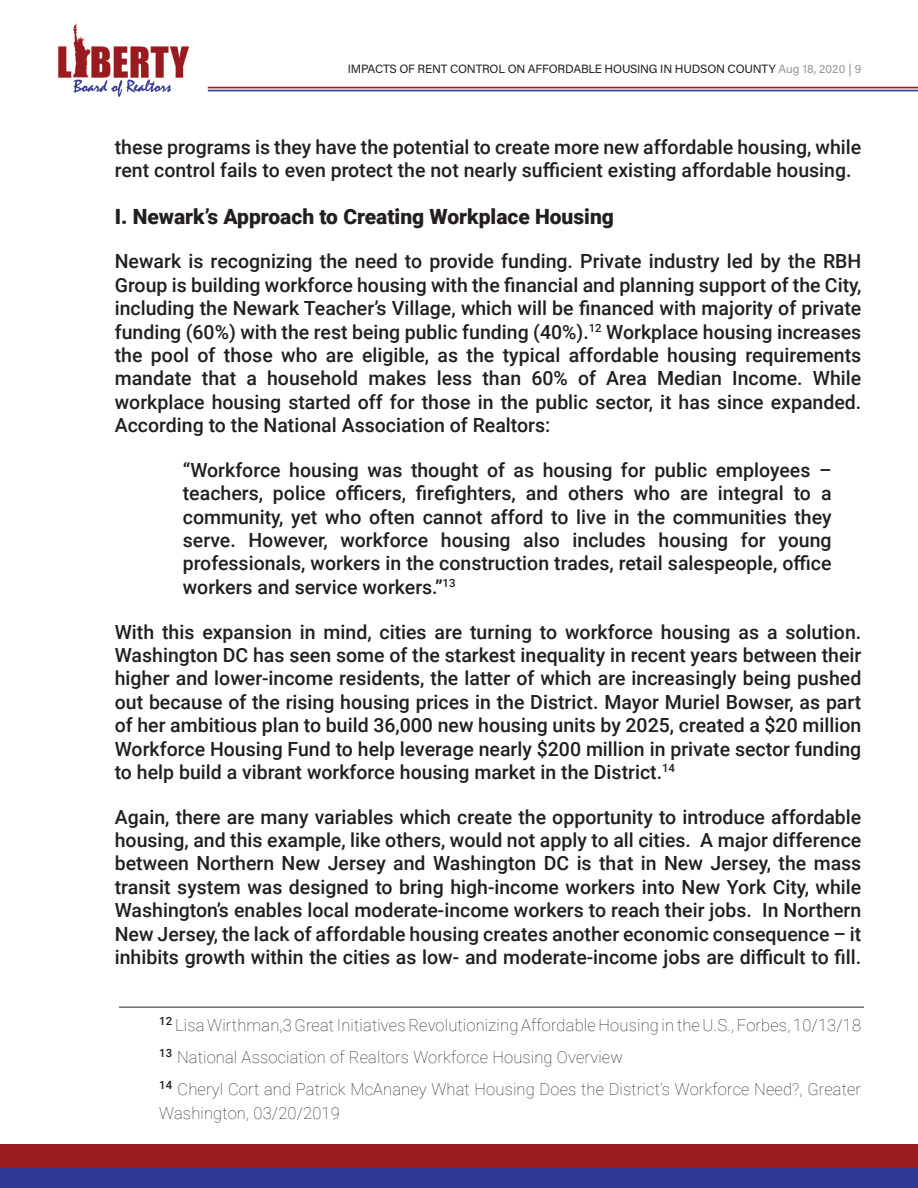
<style>
.page{position:relative;width:918px;height:1188px;background:#fff}
.page>*{position:absolute;margin:0;border:0;box-sizing:border-box;transform-origin:0 0}
.t1{font:900 21px "Roboto";color:#231f20}
.t2{font:500 19.5px/23.4px "Roboto";color:#231f20;text-align:justify}
.t3{font:100 16.5px/32px "Roboto";letter-spacing:.01em;color:#231f20}
.t4{font:12px "Acumin Pro";letter-spacing:-.015em;color:#231f20}
.s1{color:#939598}
</style>
<div class="page">
<img style="left:207px;top:86px;width:711px;height:6px">
<img style="left:58px;top:23px;width:132px;height:74px">
<div style="left:0;top:1145px;width:918px;height:43px;background:#991c1f"></div>
<div style="left:0;top:1168px;width:918px;height:20px;background:#2f3a94"></div>
<hr style="left:119px;top:1007px;width:745px;height:1px;background:#231f20">
<p class="t4" style="left:348px;top:60px;width:515px">IMPACTS OF RENT CONTROL ON AFFORDABLE HOUSING IN HUDSON COUNTY <span class="s1">Aug 18, 2020 | 9</span></p>
<p class="t2" style="left:115px;top:135px;width:748px">these programs is they have the potential to create more new affordable housing, while rent control fails to even protect the not nearly sufficient existing affordable housing.</p>
<p class="t1" style="left:115px;top:202px;width:501px">I. Newark’s Approach to Creating Workplace Housing</p>
<p class="t2" style="left:115px;top:249px;width:748px">Newark is recognizing the need to provide funding. Private industry led by the RBH Group is building workforce housing with the financial and planning support of the City, including the Newark Teacher’s Village, which will be financed with majority of private funding (60%) with the rest being public funding (40%).<sup>12</sup> Workplace housing increases the pool of those who are eligible, as the typical affordable housing requirements mandate that a household makes less than 60% of Area Median Income. While workplace housing started off for those in the public sector, it has since expanded.<br>According to the National Association of Realtors:</p>
<p class="t2" style="left:183px;top:457px;width:650px">“Workforce housing was thought of as housing for public employees – teachers, police officers, firefighters, and others who are integral to a community, yet who often cannot afford to live in the communities they serve. However, workforce housing also includes housing for young professionals, workers in the construction trades, retail salespeople, office workers and service workers.”<sup>13</sup></p>
<p class="t2" style="left:115px;top:619px;width:748px">With this expansion in mind, cities are turning to workforce housing as a solution.<br>Washington DC has seen some of the starkest inequality in recent years between their higher and lower-income residents, the latter of which are increasingly being pushed out because of the rising housing prices in the District. Mayor Muriel Bowser, as part of her ambitious plan to build 36,000 new housing units by 2025, created a $20 million Workforce Housing Fund to help leverage nearly $200 million in private sector funding to help build a vibrant workforce housing market in the District.<sup>14</sup></p>
<p class="t2" style="left:115px;top:804px;width:748px">Again, there are many variables which create the opportunity to introduce affordable housing, and this example, like others, would not apply to all cities. A major difference between Northern New Jersey and Washington DC is that in New Jersey, the mass transit system was designed to bring high-income workers into New York City, while Washington’s enables local moderate-income workers to reach their jobs. In Northern New Jersey, the lack of affordable housing creates another economic consequence – it inhibits growth within the cities as low- and moderate-income jobs are difficult to fill.</p>
<p class="t3" style="left:159px;top:1009px;width:703px"><sup>12</sup> Lisa Wirthman,3 Great Initiatives Revolutionizing Affordable Housing in the U.S., Forbes, 10/13/18<br><sup>13</sup> National Association of Realtors Workforce Housing Overview<br><sup>14</sup> Cheryl Cort and Patrick McAnaney What Housing Does the District’s Workforce Need?, Greater</p>
<p class="t3" style="left:159px;top:1096px;width:182px">Washington, 03/20/2019</p>
</div>
